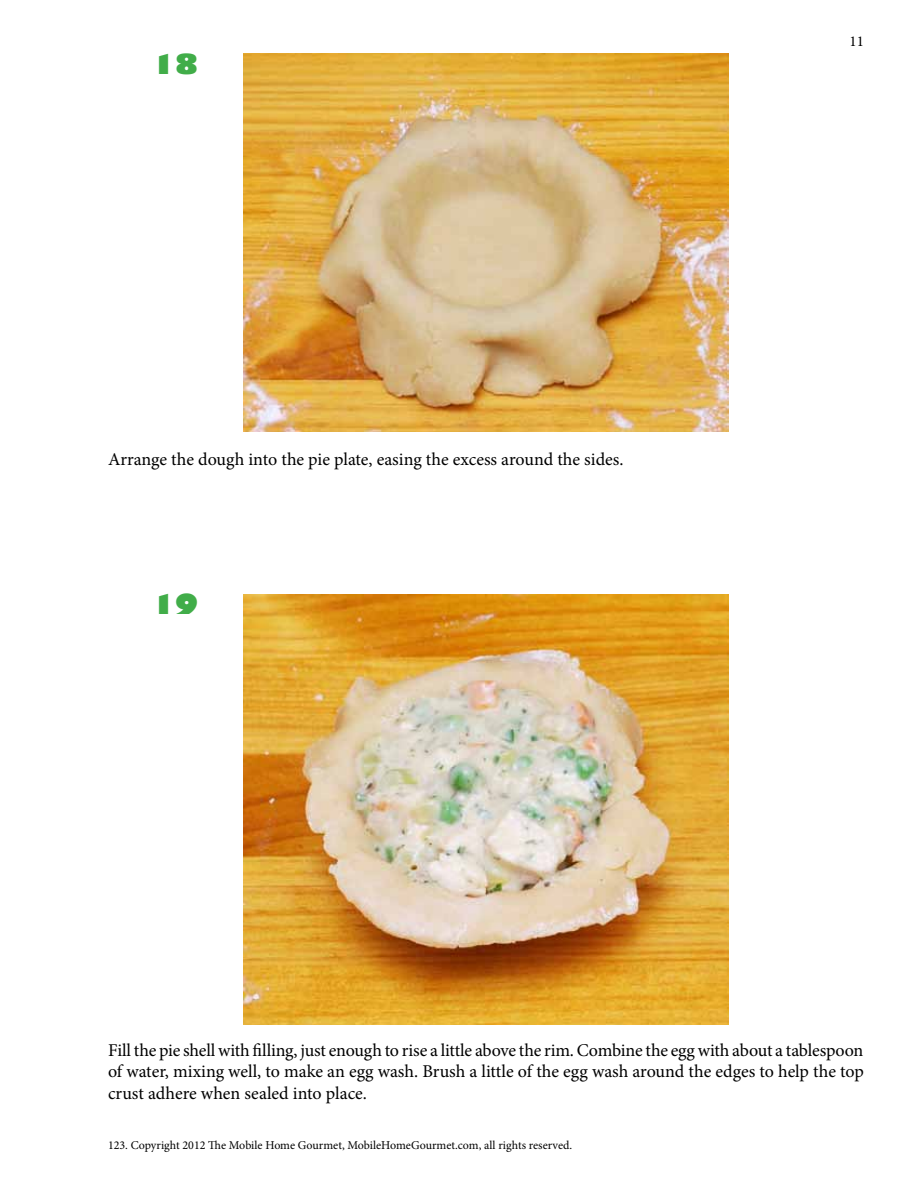
<style>
.page{position:relative;width:918px;height:1188px;background:#fff}
.page>*{position:absolute;margin:0;border:0;box-sizing:border-box;transform-origin:0 0}
.t1{font:800 27px "Gill Sans";color:#41ad49}
.t2{font:18px/21.6px "Minion Pro";color:#000;text-align:justify}
.t3{font:15px "Minion Pro";color:#000}
.t4{font:12px "Minion Pro";color:#000}
</style>
<div class="page">
<img style="left:243px;top:54px;width:486px;height:378px">
<img style="left:243px;top:594px;width:486px;height:431px">
<h1 class="t1" style="left:152px;top:48px;width:48px">18</h1>
<p class="t2" style="left:108px;top:449px;width:517px">Arrange the dough into the pie plate, easing the excess around the sides.</p>
<h1 class="t1" style="left:152px;top:588px;width:48px">19</h1>
<p class="t3" style="left:850px;top:32px;width:16px">11</p>
<p class="t2" style="left:108px;top:1039px;width:757px">Fill the pie shell with filling, just enough to rise a little above the rim. Combine the egg with about a tablespoon of water, mixing well, to make an egg wash. Brush a little of the egg wash around the edges to help the top crust adhere when sealed into place.</p>
<p class="t4" style="left:108px;top:1138px;width:466px">123. Copyright 2012 The Mobile Home Gourmet, MobileHomeGourmet.com, all rights reserved.</p>
</div>
